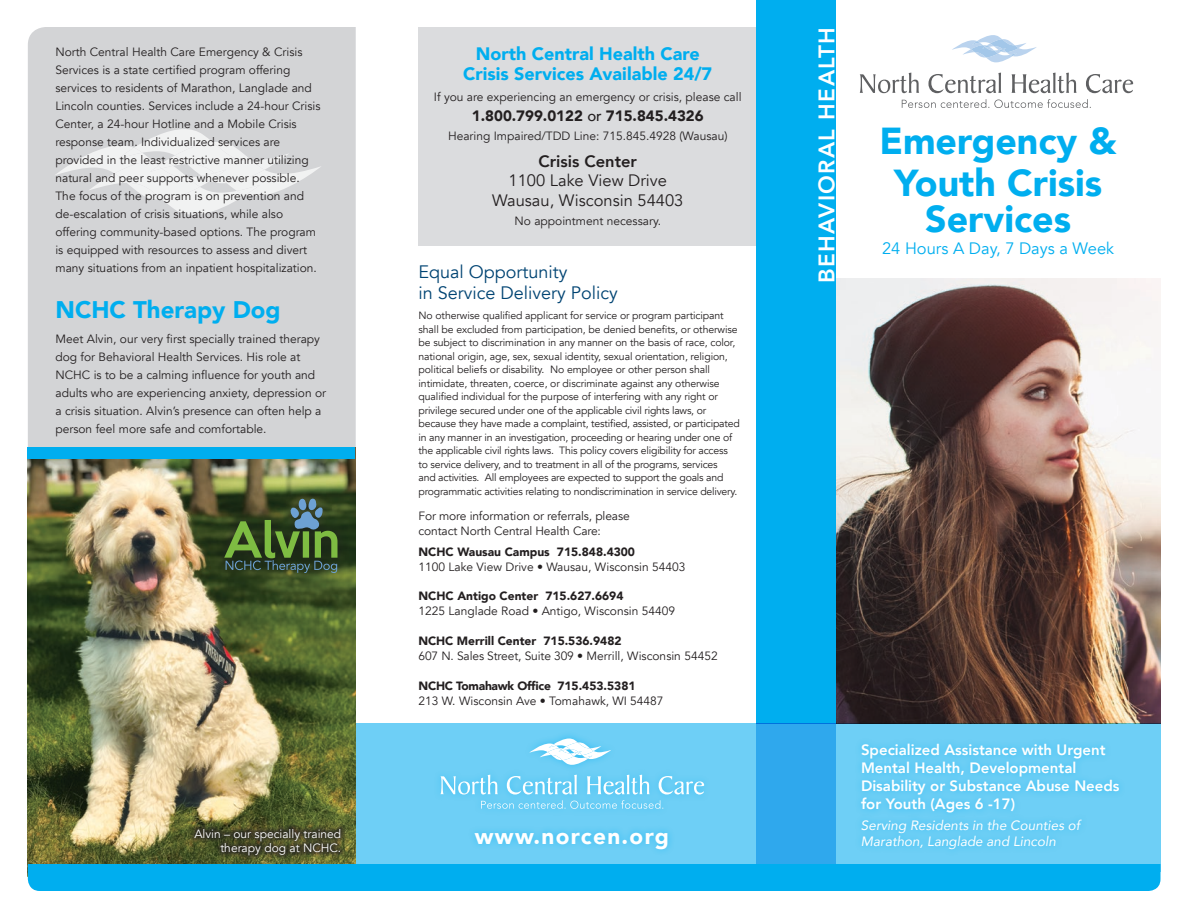
<style>
.page{position:relative;width:1188px;height:918px;background:#fff}
.page>*{position:absolute;margin:0;border:0;box-sizing:border-box;transform-origin:0 0}
.t1{font:900 37.5px/42px "Avenir";color:#00aeef;text-align:center}
.t2{font:900 24px "Avenir";color:#00aeef}
.t3{font:800 22.5px "Avenir";letter-spacing:.06em;color:#fff}
.t4{font:900 22.5px "Avenir";letter-spacing:.06em;color:#fff}
.t5{font:900 18px/19.5px "Avenir";color:#00aeef;text-align:center}
.t6{font:18px/21px "Avenir";color:#004473}
.t7{font:16.5px/19.5px "Avenir";color:#231f20;text-align:center}
.t8{font:16.5px "Avenir";color:#00aeef}
.t9{font:800 15px/18px "Avenir";color:#fff}
.t10{font:900 15px "Avenir";color:#231f20}
.t11{font:italic 13.5px "Avenir";color:#fff}
.t12{font:12px/18px "Avenir";color:#231f20}
.t13{font:900 12px "Avenir";color:#231f20}
.t14{font:12px/14.4px "Avenir";color:#fff;text-align:right}
.t15{font:900 12px "Avenir";letter-spacing:-.02em;color:#231f20}
.t16{font:10.5px/13.5px "Avenir";letter-spacing:-.02em;color:#231f20}
.s1{font-weight:500}
.s2{font-weight:800}
</style>
<div class="page">
<img style="left:836px;top:279px;width:325px;height:444px">
<div style="left:756px;top:0;width:80px;height:723px;background:#00aeef"></div>
<div style="left:355px;top:723px;width:806px;height:149px;background:#6ecff6"></div>
<div style="left:854px;top:737px;width:272px;height:83px;background:#65ccf5"></div>
<div style="left:855px;top:813px;width:234px;height:44px;background:#68cdf5"></div>
<div style="left:468px;top:825px;width:208px;height:32px;background:#00aeef;opacity:.5"></div>
<div style="left:756px;top:723px;width:80px;height:142px;background:#2fa8ed"></div>
<svg style="left:440px;top:775px;width:264px;height:34px"></svg>
<svg style="left:529px;top:739px;width:82px;height:26px"></svg>
<div style="left:28px;top:27px;width:328px;height:420px;background:#d3d4d6"></div>
<img style="left:28px;top:447px;width:328px;height:417px">
<svg style="left:860px;top:73px;width:59px;height:20px"></svg>
<svg style="left:928px;top:73px;width:74px;height:20px"></svg>
<svg style="left:1012px;top:73px;width:65px;height:20px"></svg>
<svg style="left:1086px;top:74px;width:47px;height:19px"></svg>
<svg style="left:902px;top:99px;width:189px;height:9px"></svg>
<svg style="left:952px;top:35px;width:85px;height:27px"></svg>
<div style="left:28px;top:864px;width:1133px;height:27px;background:#00aeef"></div>
<svg style="left:54px;top:129px;width:268px;height:86px"></svg>
<div style="left:419px;top:27px;width:337px;height:218px;background:#dbdcde"></div>
<div style="left:215px;top:489px;width:132px;height:93px;background:#231f20;opacity:.75"></div>
<svg style="left:224px;top:498px;width:114px;height:75px;background:#415b35"></svg>
<div style="left:188px;top:822px;width:159px;height:39px;background:#231f20;opacity:.75"></div>
<div style="left:28px;top:447px;width:327px;height:12px;background:#00aeef"></div>
<p class="t12" style="left:55px;top:43px;width:267px">North Central Health Care Emergency &amp; Crisis Services is a state certified program offering services to residents of Marathon, Langlade and Lincoln counties. Services include a 24-hour Crisis Center, a 24-hour Hotline and a Mobile Crisis response team. Individualized services are provided in the least restrictive manner utilizing natural and peer supports whenever possible.<br>The focus of the program is on prevention and de-escalation of crisis situations, while also offering community-based options. The program is equipped with resources to assess and divert many situations from an inpatient hospitalization.</p>
<p class="t5" style="left:463px;top:44px;width:251px">North Central Health Care<br>Crisis Services Available 24/7</p>
<p class="t12" style="left:434px;top:89px;width:309px">If you are experiencing an emergency or crisis, please call</p>
<p class="t10" style="left:472px;top:103px;width:233px">1.800.799.0122 <span class="s1">or</span> 715.845.4326</p>
<p class="t12" style="left:448px;top:128px;width:281px">Hearing Impaired/TDD Line: 715.845.4928 (Wausau)</p>
<p class="t7" style="left:492px;top:152px;width:193px"><span class="s2">Crisis Center<br></span>1100 Lake View Drive<br>Wausau, Wisconsin 54403</p>
<p class="t12" style="left:515px;top:212px;width:148px">No appointment necessary.</p>
<p class="t6" style="left:419px;top:262px;width:201px">Equal Opportunity<br>in Service Delivery Policy</p>
<p class="t16" style="left:419px;top:309px;width:323px">No otherwise qualified applicant for service or program participant shall be excluded from participation, be denied benefits, or otherwise be subject to discrimination in any manner on the basis of race, color, national origin, age, sex, sexual identity, sexual orientation, religion, political beliefs or disability. No employee or other person shall intimidate, threaten, coerce, or discriminate against any otherwise qualified individual for the purpose of interfering with any right or privilege secured under one of the applicable civil rights laws, or because they have made a complaint, testified, assisted, or participated in any manner in an investigation, proceeding or hearing under one of the applicable civil rights laws. This policy covers eligibility for access to service delivery, and to treatment in all of the programs, services<br>and activities. All employees are expected to support the goals and programmatic activities relating to nondiscrimination in service delivery.</p>
<p class="t12" style="left:419px;top:508px;width:213px;line-height:15px">For more information or referrals, please contact North Central Health Care:</p>
<p class="t13" style="left:419px;top:542px;width:218px">NCHC Wausau Campus 715.848.4300</p>
<p class="t12" style="left:419px;top:559px;width:268px">1100 Lake View Drive • Wausau, Wisconsin 54403</p>
<p class="t13" style="left:419px;top:586px;width:206px">NCHC Antigo Center 715.627.6694</p>
<p class="t12" style="left:419px;top:602px;width:258px">1225 Langlade Road • Antigo, Wisconsin 54409</p>
<p class="t13" style="left:419px;top:631px;width:205px">NCHC Merrill Center 715.536.9482</p>
<p class="t12" style="left:419px;top:647px;width:301px">607 N. Sales Street, Suite 309 • Merrill, Wisconsin 54452</p>
<p class="t15" style="left:419px;top:676px;width:219px">NCHC Tomahawk Office 715.453.5381</p>
<p class="t12" style="left:419px;top:692px;width:247px">213 W. Wisconsin Ave • Tomahawk, WI 54487</p>
<p class="t2" style="left:55px;top:289px;width:227px">NCHC Therapy Dog</p>
<p class="t12" style="left:55px;top:330px;width:272px">Meet Alvin, our very first specially trained therapy dog for Behavioral Health Services. His role at NCHC is to be a calming influence for youth and adults who are experiencing anxiety, depression or a crisis situation. Alvin’s presence can often help a person feel more safe and comfortable.</p>
<p class="t3" style="left:809px;top:283px;width:258px;rotate:-90deg">BEHAVIORAL HEALTH</p>
<p class="t1" style="left:879px;top:119px;width:239px">Emergency &amp;<br>Youth Crisis</p>
<p class="t1" style="left:925px;top:197px;width:147px">Services</p>
<p class="t8" style="left:882px;top:239px;width:234px">24 Hours A Day, 7 Days a Week</p>
<p class="t14" style="left:194px;top:826px;width:148px">Alvin – our specially trained therapy dog at NCHC.</p>
<p class="t9" style="left:861px;top:741px;width:260px">Specialized Assistance with Urgent<br>Mental Health, Developmental<br>Disability or Substance Abuse Needs</p>
<p class="t9" style="left:861px;top:795px;width:156px">for Youth (Ages 6 -17)</p>
<p class="t11" style="left:861px;top:817px;width:221px">Serving Residents in the Counties of</p>
<p class="t4" style="left:475px;top:817px;width:196px">www.norcen.org</p>
<p class="t11" style="left:861px;top:833px;width:196px">Marathon, Langlade and Lincoln</p>
</div>
